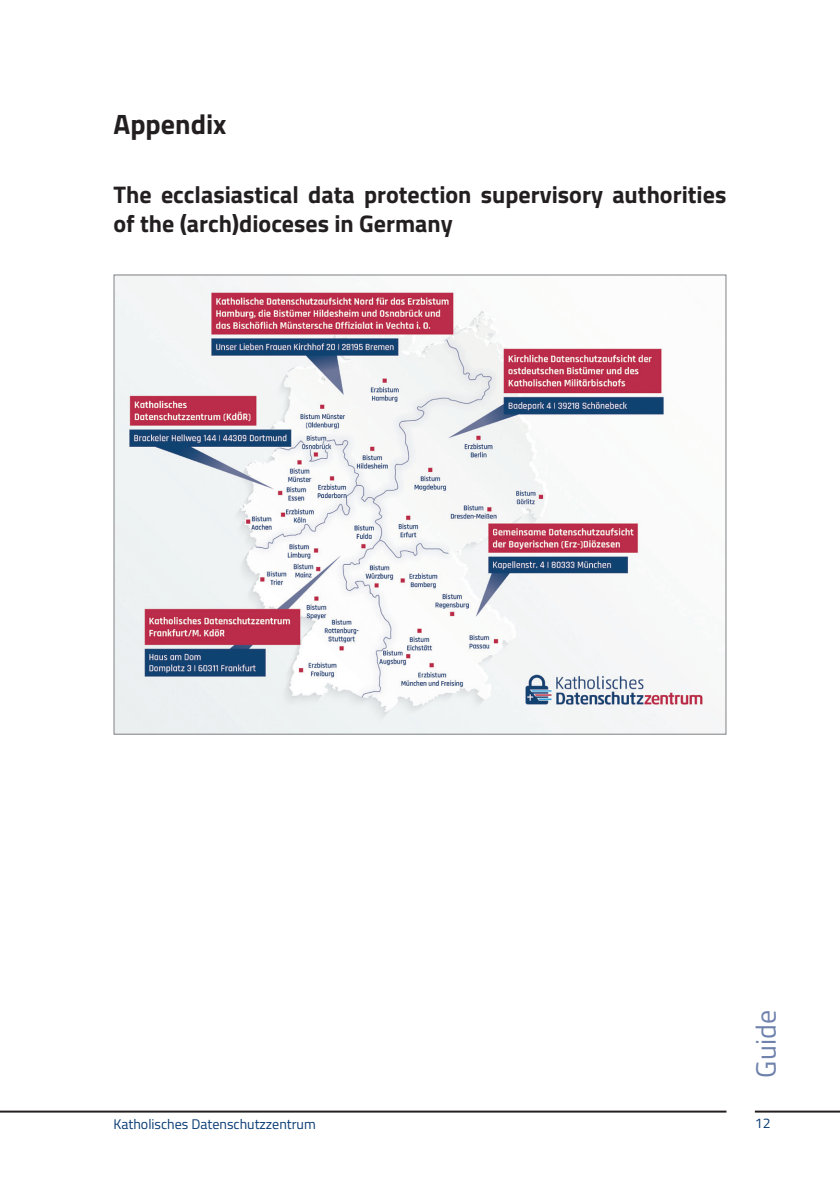
<style>
.page{position:relative;width:840px;height:1191px;background:#fff}
.page>*{position:absolute;margin:0;border:0;box-sizing:border-box;transform-origin:0 0}
.t1{font:700 28px "Titillium";color:#231f20}
.t2{font:28px "Titillium";color:#6f82ad}
.t3{font:700 24px/28.8px "Titillium";color:#231f20}
.t4{font:14px "Titillium";color:#093b74}
</style>
<div class="page">
<hr style="left:754px;top:1110px;width:85px;height:2px;background:#231f20">
<hr style="left:0;top:1110px;width:726px;height:2px;background:#231f20">
<img style="left:115px;top:276px;width:609px;height:456px">
<p class="t1" style="left:113px;top:103px;width:114px">Appendix</p>
<p class="t3" style="left:113px;top:179px;width:614px">The ecclasiastical data protection supervisory authorities of the (arch)dioceses in Germany</p>
<p class="t2" style="left:745px;top:1077px;width:69px;rotate:-90deg">Guide</p>
<p class="t4" style="left:113px;top:1113px;width:204px">Katholisches Datenschutzzentrum</p>
<p class="t4" style="left:754px;top:1112px;width:17px">12</p>
</div>
